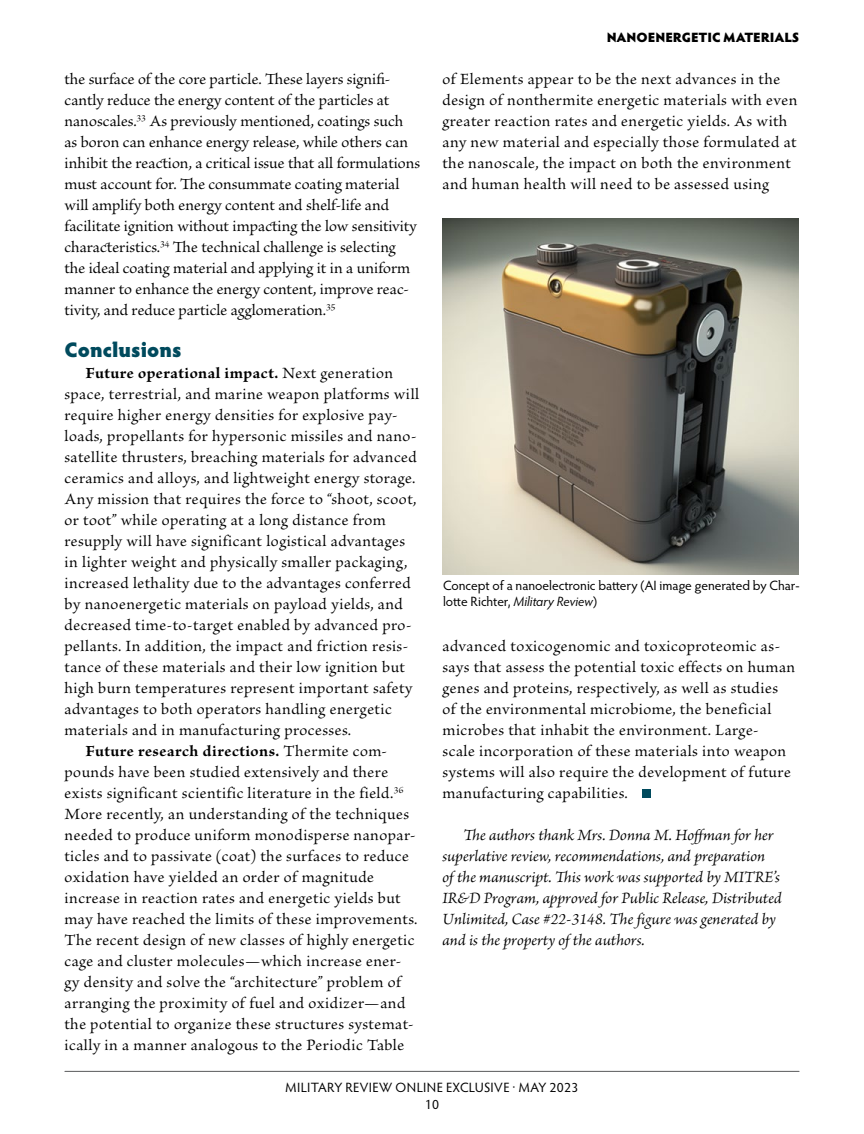
<style>
.page{position:relative;width:864px;height:1134px;background:#fff}
.page>*{position:absolute;margin:0;border:0;box-sizing:border-box;transform-origin:0 0}
.subhead__H3{font:900 21px "Hypatia Sans Pro";color:#004a5d}
.body{font:16.5px/21px "Brioso Pro";letter-spacing:.025em;color:#000}
.body-2{font:16.5px/21px "Brioso Pro";color:#000}
.cutline{font:16.5px/21px "Brioso Pro";letter-spacing:.025em;color:#000}
.cutline-2{font:italic 16.5px/21px "Brioso Pro";color:#000}
.cutline-3{font:13.5px/16.5px "Hypatia Sans Pro";color:#000}
.cutline-4{font:13.5px/17.2px "Hypatia Sans Pro";letter-spacing:.02em;color:#000;text-align:center}
.t1{font:900 13.5px "Hypatia Sans Pro";letter-spacing:-.005em;color:#000}
.s1{font-weight:700}
.s2{font-style:italic}
</style>
<div class="page">
<hr style="left:65px;top:1071px;width:734px;height:1px;background:#58595b">
<div style="left:642px;top:790px;width:9px;height:8px;background:#004a5d"></div>
<img style="left:442px;top:218px;width:357px;height:356px">
<p class="body-2" style="left:64px;top:69px;width:357px">the surface of the core particle. These layers signifi&shy;cantly reduce the energy content of the particles at nanoscales.<sup>33</sup> As previously mentioned, coatings such as boron can enhance energy release, while others can inhibit the reaction, a critical issue that all formulations must account for. The consummate coating material will amplify both energy content and shelf-life and facilitate ignition without impacting the low sensitivity characteristics.<sup>34</sup> The technical challenge is selecting the ideal coating material and applying it in a uniform manner to enhance the energy content, improve reac&shy;tivity, and reduce particle agglomeration.<sup>35</sup></p>
<h2 class="subhead__H3" style="left:64px;top:334px;width:119px">Conclusions</h2>
<p class="body" style="left:64px;top:363px;width:356px;text-indent:21px"><span class="s1">Future operational impact.</span> Next generation space, terrestrial, and marine weapon platforms will require higher energy densities for explosive pay&shy;loads, propellants for hypersonic missiles and nano&shy;satellite thrusters, breaching materials for advanced ceramics and alloys, and lightweight energy storage.<br>Any mission that requires the force to “shoot, scoot, or toot” while operating at a long distance from resupply will have significant logistical advantages in lighter weight and physically smaller packaging, increased lethality due to the advantages conferred by nanoenergetic materials on payload yields, and decreased time-to-target enabled by advanced pro&shy;pellants. In addition, the impact and friction resis&shy;tance of these materials and their low ignition but high burn temperatures represent important safety advantages to both operators handling energetic materials and in manufacturing processes.</p>
<p class="body" style="left:64px;top:741px;width:354px;text-indent:21px"><span class="s1">Future research directions.</span> Thermite com&shy;pounds have been studied extensively and there exists significant scientific literature in the field.<sup>36<br></sup>More recently, an understanding of the techniques needed to produce uniform monodisperse nanopar&shy;ticles and to passivate (coat) the surfaces to reduce oxidation have yielded an order of magnitude increase in reaction rates and energetic yields but may have reached the limits of these improvements.<br>The recent design of new classes of highly energetic cage and cluster molecules—which increase ener&shy;gy density and solve the “architecture” problem of arranging the proximity of fuel and oxidizer—and the potential to organize these structures systemat&shy;ically in a manner analogous to the Periodic Table</p>
<p class="t1" style="left:607px;top:27px;width:194px">NANOENERGETIC MATERIALS</p>
<p class="body" style="left:442px;top:69px;width:356px">of Elements appear to be the next advances in the design of nonthermite energetic materials with even greater reaction rates and energetic yields. As with any new material and especially those formulated at the nanoscale, the impact on both the environment and human health will need to be assessed using</p>
<p class="cutline-3" style="left:443px;top:576px;width:358px">Concept of a nanoelectronic battery (AI image generated by Char&shy;lotte Richter, <span class="s2">Military Review</span>)</p>
<p class="cutline" style="left:442px;top:636px;width:354px">advanced toxicogenomic and toxicoproteomic as&shy;says that assess the potential toxic effects on human genes and proteins, respectively, as well as studies of the environmental microbiome, the beneficial microbes that inhabit the environment. Large-<br>scale incorporation of these materials into weapon systems will also require the development of future manufacturing capabilities.</p>
<p class="cutline-2" style="left:442px;top:824px;width:341px;text-indent:21px">The authors thank Mrs. Donna M. Hoffman for her superlative review, recommendations, and preparation<br>of the manuscript. This work was supported by MITRE’s IR&amp;D Program, approved for Public Release, Distributed Unlimited, Case #22-3148. The figure was generated by and is the property of the authors.</p>
<p class="cutline-4" style="left:286px;top:1078px;width:294px">MILITARY REVIEW ONLINE EXCLUSIVE · MAY 2023<br>10</p>
</div>
